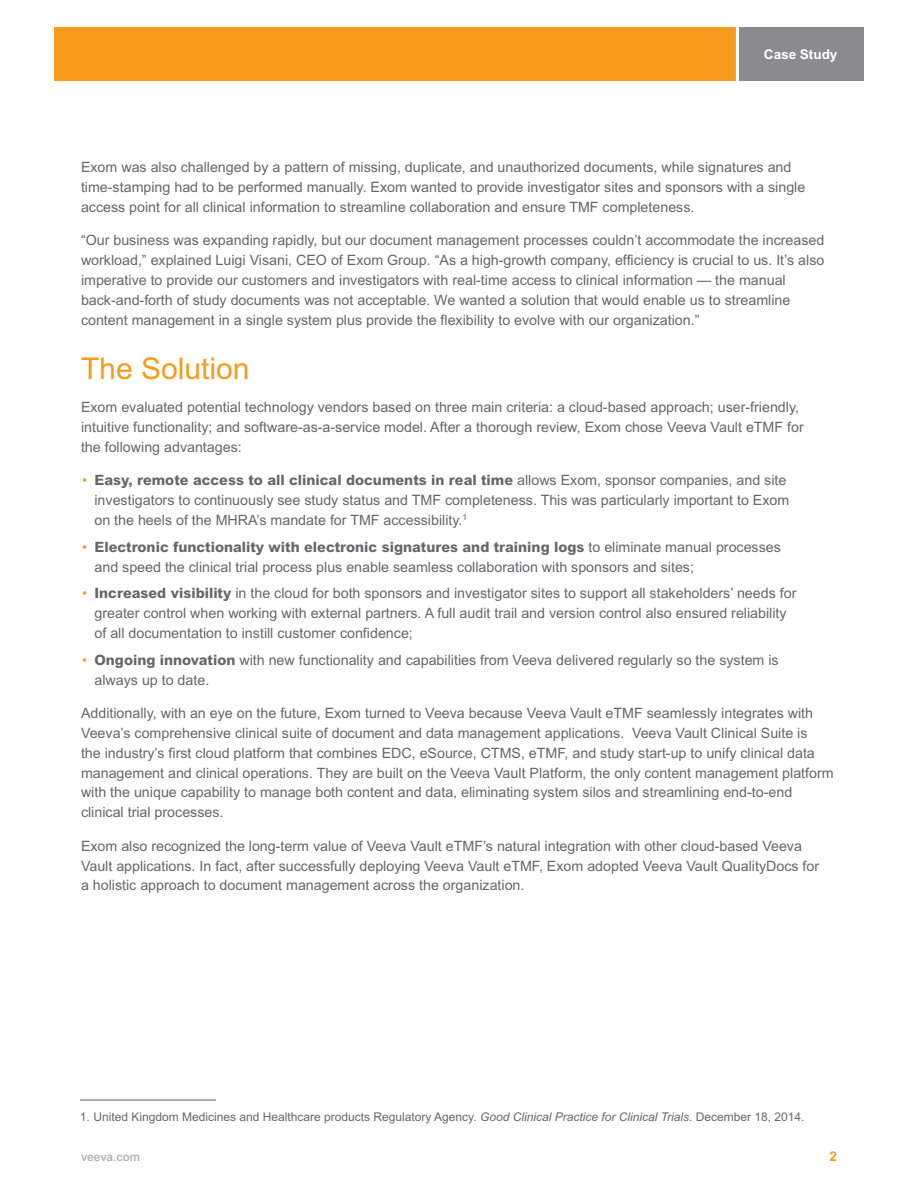
<style>
.page{position:relative;width:918px;height:1188px;background:#fff}
.page>*{position:absolute;margin:0;border:0;box-sizing:border-box;transform-origin:0 0}
.t1{font:30px "Arial MT Std";color:#f89a1c}
.t2{font:14.25px/20px "Arial MT Std";color:#66666a}
.t3{font:700 13.5px "Arial MT Std";color:#fff}
.t4{font:700 13.5px "Arial MT Std";color:#f89a1c}
.t5{font:12px "Arial MT Std";color:#65666a}
.t6{font:500 12px "Arial MT Std";color:#afabae}
.s1{font-weight:300;color:#f89a1c}
.s2{font-weight:800}
.s3{font-style:italic}
</style>
<div class="page">
<div style="left:54px;top:27px;width:683px;height:54px;background:#f89a1c"></div>
<div style="left:737px;top:27px;width:127px;height:54px;background:#8b8b8e"></div>
<hr style="left:736px;top:22px;width:3px;height:72px;background:#fff">
<hr style="left:80px;top:1100px;width:136px;height:1px;background:#65666a">
<p class="t3" style="left:764px;top:46px;width:75px">Case Study</p>
<p class="t2" style="left:81px;top:157px;width:726px">Exom was also challenged by a pattern of missing, duplicate, and unauthorized documents, while signatures and time-stamping had to be performed manually. Exom wanted to provide investigator sites and sponsors with a single access point for all clinical information to streamline collaboration and ensure TMF completeness.</p>
<p class="t2" style="left:81px;top:230px;width:745px">“Our business was expanding rapidly, but our document management processes couldn’t accommodate the increased workload,” explained Luigi Visani, CEO of Exom Group. “As a high-growth company, efficiency is crucial to us. It’s also imperative to provide our customers and investigators with real-time access to clinical information — the manual back-and-forth of study documents was not acceptable. We wanted a solution that would enable us to streamline content management in a single system plus provide the flexibility to evolve with our organization.”</p>
<h1 class="t1" style="left:81px;top:351px;width:170px">The Solution</h1>
<p class="t2" style="left:81px;top:397px;width:724px">Exom evaluated potential technology vendors based on three main criteria: a cloud-based approach; user-friendly, intuitive functionality; and software-as-a-service model. After a thorough review, Exom chose Veeva Vault eTMF for the following advantages:</p>
<p class="t2" style="left:94px;top:470px;width:696px;text-indent:-13px"><span class="s1">•</span> <span class="s2">Easy, remote access to all clinical documents in real time</span> allows Exom, sponsor companies, and site investigators to continuously see study status and TMF completeness. This was particularly important to Exom on the heels of the MHRA’s mandate for TMF accessibility.<sup>1</sup></p>
<p class="t2" style="left:94px;top:537px;width:688px;text-indent:-13px"><span class="s1">•</span> <span class="s2">Electronic functionality with electronic signatures and training logs</span> to eliminate manual processes and speed the clinical trial process plus enable seamless collaboration with sponsors and sites;</p>
<p class="t2" style="left:94px;top:583px;width:703px;text-indent:-13px"><span class="s1">•</span> <span class="s2">Increased visibility</span> in the cloud for both sponsors and investigator sites to support all stakeholders’ needs for greater control when working with external partners. A full audit trail and version control also ensured reliability of all documentation to instill customer confidence;</p>
<p class="t2" style="left:94px;top:650px;width:686px;text-indent:-13px"><span class="s1">•</span> <span class="s2">Ongoing innovation</span> with new functionality and capabilities from Veeva delivered regularly so the system is always up to date.</p>
<p class="t2" style="left:81px;top:703px;width:754px">Additionally, with an eye on the future, Exom turned to Veeva because Veeva Vault eTMF seamlessly integrates with Veeva’s comprehensive clinical suite of document and data management applications. Veeva Vault Clinical Suite is<br>the industry’s first cloud platform that combines EDC, eSource, CTMS, eTMF, and study start-up to unify clinical data management and clinical operations. They are built on the Veeva Vault Platform, the only content management platform with the unique capability to manage both content and data, eliminating system silos and streamlining end-to-end clinical trial processes.</p>
<p class="t2" style="left:81px;top:836px;width:740px">Exom also recognized the long-term value of Veeva Vault eTMF’s natural integration with other cloud-based Veeva<br>Vault applications. In fact, after successfully deploying Veeva Vault eTMF, Exom adopted Veeva Vault QualityDocs for a holistic approach to document management across the organization.</p>
<p class="t5" style="left:80px;top:1109px;width:726px">1. United Kingdom Medicines and Healthcare products Regulatory Agency. <span class="s3">Good Clinical Practice for Clinical Trials</span>. December 18, 2014.</p>
<p class="t6" style="left:81px;top:1150px;width:61px">veeva.com</p>
<p class="t4" style="left:829px;top:1148px;width:9px">2</p>
</div>
